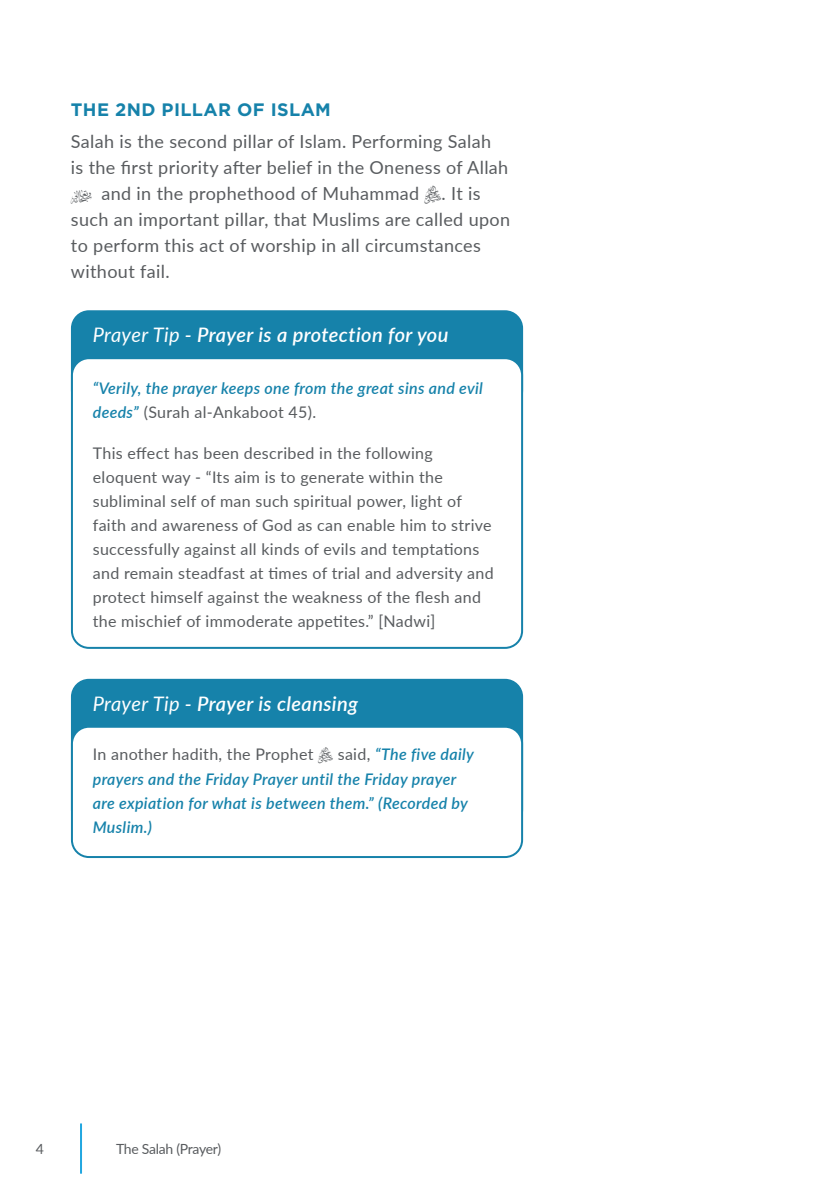
<style>
.page{position:relative;width:840px;height:1191px;background:#fff}
.page>*{position:absolute;margin:0;border:0;box-sizing:border-box;transform-origin:0 0}
.t1{font:italic 600 20px "Lato";letter-spacing:.02em;color:#fff}
.t2{font:18px/26px "Lato";letter-spacing:.02em;color:#595c5f}
.t3{font:700 18px "Gotham";letter-spacing:.02em;color:#1682aa}
.t4{font:16px/24px "Lato";letter-spacing:.02em;color:#595c5f}
.t5{font:italic 600 16px/24px "Lato";letter-spacing:.02em;color:#1682aa}
.t6{font:14px "Lato";letter-spacing:-.025em;color:#595c5f}
.s1{font-family:"Zakariya Set"}
.s2{font-weight:400}
.s3{font-weight:400;font-style:normal;color:#595c5f}
.s4{font-family:"Zakariya Set";font-weight:400;font-style:normal;color:#595c5f}
</style>
<div class="page">
<hr style="left:80px;top:1123px;width:2px;height:50px;background:#22a7e0">
<div style="left:72px;top:680px;width:450px;height:146px;background:#1682aa;border-radius:17px"></div>
<div style="left:71px;top:679px;width:452px;height:148px;border:2px solid #1682aa;border-radius:17px"></div>
<div style="left:72px;top:726px;width:450px;height:131px;background:#fff;border-radius:17px"></div>
<div style="left:71px;top:725px;width:452px;height:133px;border:2px solid #1682aa;border-radius:17px"></div>
<div style="left:72px;top:311px;width:450px;height:96px;background:#1682aa;border-radius:17px"></div>
<div style="left:71px;top:310px;width:452px;height:98px;border:2px solid #1682aa;border-radius:17px"></div>
<div style="left:72px;top:358px;width:450px;height:290px;background:#fff;border-radius:17px"></div>
<div style="left:71px;top:357px;width:452px;height:292px;border:2px solid #1682aa;border-radius:17px"></div>
<p class="t3" style="left:71px;top:100px;width:261px">THE 2ND PILLAR OF ISLAM</p>
<p class="t2" style="left:71px;top:128px;width:440px">Salah is the second pillar of Islam. Performing Salah<br>is the first priority after belief in the Oneness of Allah <span class="s1">U</span> and in the prophethood of Muhammad <span class="s1">S</span>. It is such an important pillar, that Muslims are called upon to perform this act of worship in all circumstances without fail.</p>
<p class="t1" style="left:93px;top:320px;width:357px"><span class="s2">Prayer Tip</span> - Prayer is a protection for you</p>
<p class="t5" style="left:93px;top:375px;width:391px">“Verily, the prayer keeps one from the great sins and evil deeds” <span class="s3">(Surah al-Ankaboot 45).</span></p>
<p class="t4" style="left:93px;top:440px;width:402px">This effect has been described in the following eloquent way - “Its aim is to generate within the subliminal self of man such spiritual power, light of faith and awareness of God as can enable him to strive successfully against all kinds of evils and temptations and remain steadfast at times of trial and adversity and protect himself against the weakness of the flesh and the mischief of immoderate appetites.” [Nadwi]</p>
<p class="t1" style="left:93px;top:689px;width:267px"><span class="s2">Prayer Tip</span> - Prayer is cleansing</p>
<p class="t5" style="left:93px;top:742px;width:382px"><span class="s3">In another hadith, the Prophet</span> <span class="s4">S</span> <span class="s3">said,</span> “The five daily prayers and the Friday Prayer until the Friday prayer are expiation for what is between them.” (Recorded by Muslim.)</p>
<p class="t6" style="left:36px;top:1139px;width:10px">4</p>
<p class="t6" style="left:116px;top:1139px;width:107px">The Salah (Prayer)</p>
</div>
